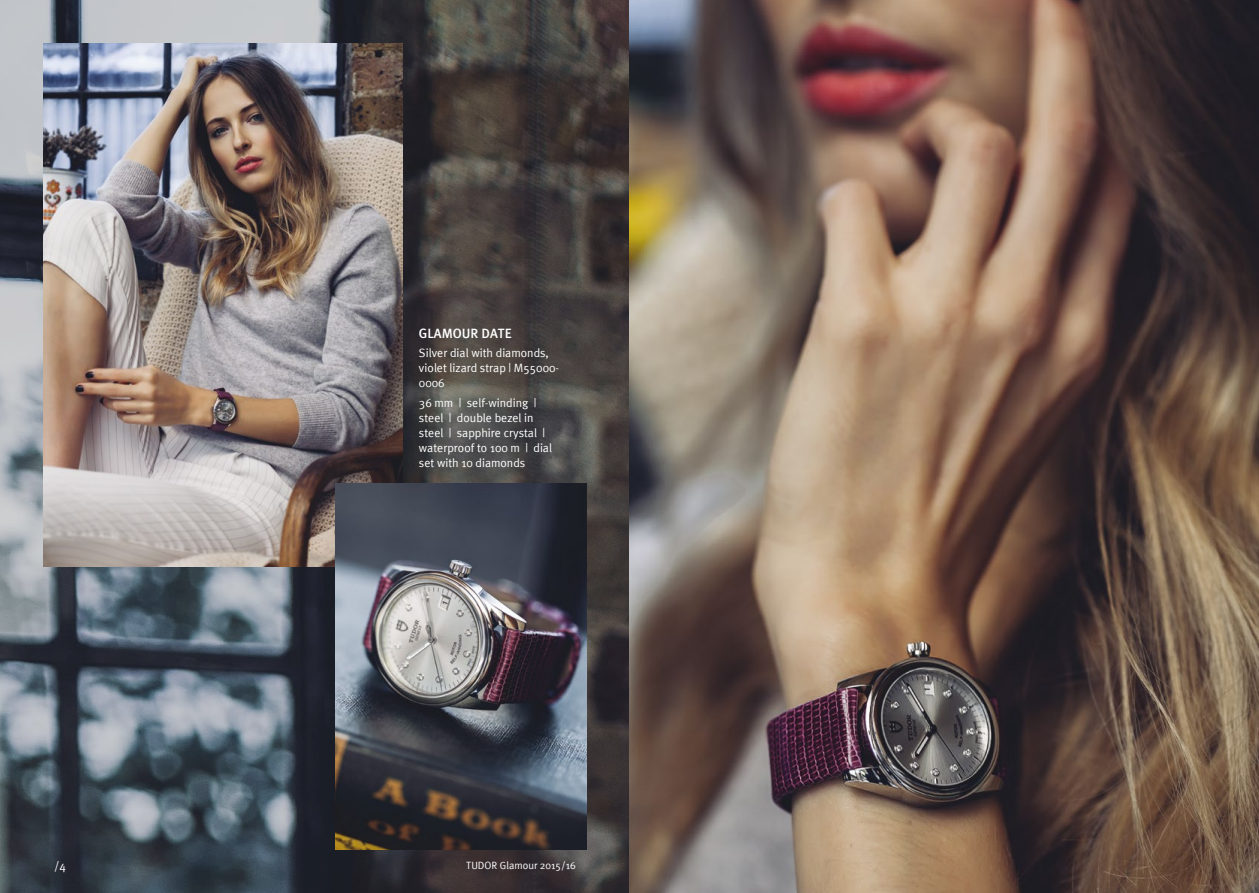
<style>
.page{position:relative;width:1259px;height:893px;background:#fff}
.page>*{position:absolute;margin:0;border:0;box-sizing:border-box;transform-origin:0 0}
.t1{font:500 13.5px "Meta Plus";color:#fff}
.t2{font:12px/15px "Meta Plus Normal";color:#fff}
.t3{font:10.5px "Meta Plus Normal";color:#fff}
</style>
<div class="page">
<img style="left:0;top:0;width:1259px;height:893px">
<img style="left:43px;top:43px;width:359px;height:524px">
<img style="left:335px;top:483px;width:251px;height:367px">
<p class="t1" style="left:419px;top:325px;width:94px">GLAMOUR DATE</p>
<p class="t2" style="left:419px;top:345px;width:142px">Silver dial with diamonds, violet lizard strap | M55000-<br>0006</p>
<p class="t2" style="left:419px;top:395px;width:135px">36 mm | self-winding | steel | double bezel in steel | sapphire crystal | waterproof to 100 m | dial set with 10 diamonds</p>
<p class="t2" style="left:54px;top:858px;width:13px">/4</p>
<p class="t3" style="left:466px;top:859px;width:111px">TUDOR Glamour 2015/16</p>
</div>
